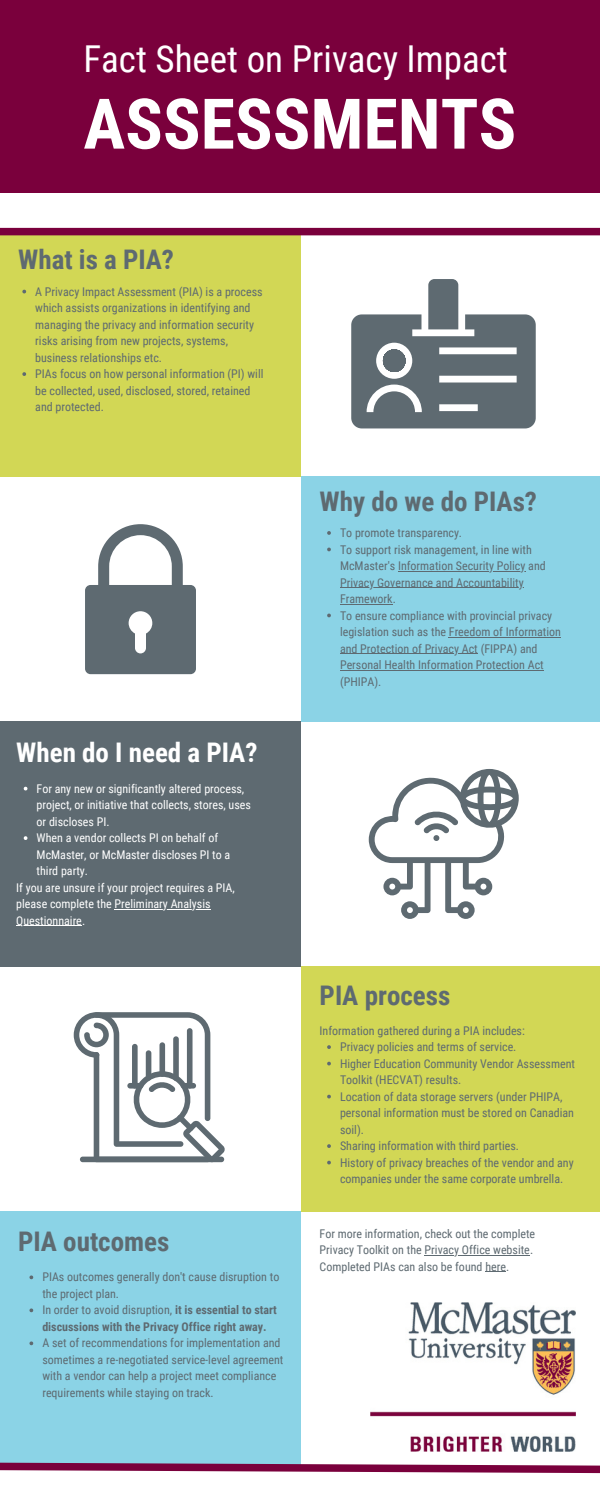
<style>
.page{position:relative;width:600px;height:1500px;background:#fff}
.page>*{position:absolute;margin:0;border:0;box-sizing:border-box;transform-origin:0 0}
.t1{font:700 69.9px "Roboto Condensed";color:#fff}
.t2{font:37.1px "Roboto Condensed";color:#fff}
.t3{font:700 27px "Roboto Condensed";color:#5e6a71}
.t4{font:700 27px "Roboto Condensed";color:#fff}
.t5{font:12px/16.5px "Roboto Condensed";color:#5e6a71}
.t6{font:12px/16.5px "Roboto Condensed";color:#fff}
.t7{font:700 12px/16.5px "Roboto Condensed";color:#5e6a71}
.s1{font-weight:400}
</style>
<div class="page">
<div style="left:0;top:0;width:600px;height:193px;background:#7a003c"></div>
<div style="left:0;top:232px;width:301px;height:245px;background:#d2d755"></div>
<div style="left:0;top:721px;width:301px;height:245px;background:#5e6a71"></div>
<div style="left:0;top:1211px;width:301px;height:255px;background:#8bd3e6"></div>
<div style="left:301px;top:477px;width:299px;height:245px;background:#8bd3e6"></div>
<div style="left:301px;top:966px;width:299px;height:245px;background:#d2d755"></div>
<svg style="left:351px;top:279px;width:185px;height:149px"></svg>
<svg style="left:85px;top:524px;width:111px;height:150px"></svg>
<svg style="left:369px;top:769px;width:150px;height:150px"></svg>
<img style="left:370px;top:1303px;width:206px;height:148px">
<svg style="left:22px;top:290px;width:4px;height:3px"></svg>
<svg style="left:22px;top:372px;width:4px;height:4px"></svg>
<svg style="left:327px;top:1045px;width:4px;height:4px"></svg>
<svg style="left:327px;top:1062px;width:4px;height:3px"></svg>
<svg style="left:327px;top:1095px;width:4px;height:3px"></svg>
<svg style="left:327px;top:1144px;width:4px;height:4px"></svg>
<svg style="left:327px;top:1161px;width:4px;height:3px"></svg>
<svg style="left:24px;top:836px;width:3px;height:4px"></svg>
<hr style="left:115px;top:909px;width:96px;height:1px;background:#fff">
<hr style="left:16px;top:925px;width:66px;height:1px;background:#fff">
<svg style="left:327px;top:531px;width:4px;height:4px"></svg>
<svg style="left:327px;top:548px;width:4px;height:3px"></svg>
<hr style="left:398px;top:571px;width:128px;height:1px;background:#5e6a71">
<hr style="left:340px;top:587px;width:184px;height:1px;background:#5e6a71">
<hr style="left:340px;top:604px;width:53px;height:1px;background:#5e6a71">
<svg style="left:327px;top:614px;width:4px;height:3px"></svg>
<hr style="left:449px;top:637px;width:112px;height:1px;background:#5e6a71">
<hr style="left:340px;top:653px;width:138px;height:1px;background:#5e6a71">
<hr style="left:340px;top:670px;width:204px;height:1px;background:#5e6a71">
<div style="left:0;top:228px;width:600px;height:7px;background:#7a003c"></div>
<svg style="left:0;top:1462px;width:600px;height:12px"></svg>
<svg style="left:74px;top:1012px;width:151px;height:150px"></svg>
<div style="left:132px;top:1044px;width:6px;height:45px;background:#5e6a71;border-radius:3px"></div>
<div style="left:146px;top:1050px;width:5px;height:31px;background:#5e6a71;border-radius:3px"></div>
<div style="left:159px;top:1042px;width:6px;height:35px;background:#5e6a71;border-radius:3px"></div>
<div style="left:173px;top:1036px;width:6px;height:45px;background:#5e6a71;border-radius:3px"></div>
<div style="left:187px;top:1028px;width:6px;height:61px;background:#5e6a71;border-radius:3px"></div>
<div style="left:181px;top:1083px;width:15px;height:6px;background:#5e6a71;border-radius:3px"></div>
<div style="left:127px;top:1083px;width:16px;height:6px;background:#5e6a71;border-radius:3px"></div>
<svg style="left:29px;top:1275px;width:4px;height:4px"></svg>
<svg style="left:29px;top:1308px;width:4px;height:4px"></svg>
<svg style="left:29px;top:1341px;width:4px;height:4px"></svg>
<hr style="left:425px;top:1255px;width:105px;height:1px;background:#5e6a71">
<svg style="left:485px;top:1271px;width:21px;height:1px"></svg>
<p class="t2" style="left:83px;top:38px;width:426px">Fact Sheet on Privacy Impact</p>
<p class="t1" style="left:83px;top:84px;width:434px">ASSESSMENTS</p>
<p class="t3" style="left:18px;top:244px;width:157px">What is a PIA?</p>
<p class="t5" style="left:35px;top:283px;width:229px">A Privacy Impact Assessment (PIA) is a process which assists organizations in identifying and managing the privacy and information security risks arising from new projects, systems, business relationships etc.</p>
<p class="t5" style="left:35px;top:366px;width:230px">PIAs focus on how personal information (PI) will be collected, used, disclosed, stored, retained and protected.</p>
<p class="t4" style="left:16px;top:736px;width:243px">When do I need a PIA?</p>
<p class="t6" style="left:37px;top:780px;width:216px">For any new or significantly altered process, project, or initiative that collects, stores, uses or discloses PI.</p>
<p class="t6" style="left:37px;top:830px;width:195px">When a vendor collects PI on behalf of<br>McMaster, or McMaster discloses PI to a third party.</p>
<p class="t6" style="left:16px;top:879px;width:220px">If you are unsure if your project requires a PIA, please complete the Preliminary Analysis<br>Questionnaire.</p>
<p class="t3" style="left:18px;top:1225px;width:153px">PIA outcomes</p>
<p class="t5" style="left:42px;top:1269px;width:239px">PIAs outcomes generally don't cause disruption to the project plan.</p>
<p class="t7" style="left:42px;top:1302px;width:236px"><span class="s1">In order to avoid disruption,</span> it is essential to start discussions with the Privacy Office right away.</p>
<p class="t5" style="left:42px;top:1335px;width:243px">A set of recommendations for implementation and sometimes a re-negotiated service-level agreement with a vendor can help a project meet compliance requirements while staying on track.</p>
<p class="t3" style="left:320px;top:486px;width:219px">Why do we do PIAs?</p>
<p class="t5" style="left:340px;top:525px;width:124px">To promote transparency.</p>
<p class="t5" style="left:340px;top:541px;width:207px">To support risk management, in line with McMaster's Information Security Policy and Privacy Governance and Accountability Framework.</p>
<p class="t5" style="left:340px;top:607px;width:222px">To ensure compliance with provincial privacy legislation such as the Freedom of Information and Protection of Privacy Act (FIPPA) and Personal Health Information Protection Act (PHIPA).</p>
<p class="t3" style="left:320px;top:980px;width:132px">PIA process</p>
<p class="t5" style="left:320px;top:1022px;width:207px">Information gathered during a PIA includes:</p>
<p class="t5" style="left:340px;top:1039px;width:178px">Privacy policies and terms of service.</p>
<p class="t5" style="left:340px;top:1055px;width:237px">Higher Education Community Vendor Assessment<br>Toolkit (HECVAT) results.</p>
<p class="t5" style="left:340px;top:1088px;width:236px">Location of data storage servers (under PHIPA, personal information must be stored on Canadian soil).</p>
<p class="t5" style="left:340px;top:1138px;width:181px">Sharing information with third parties.</p>
<p class="t5" style="left:340px;top:1154px;width:235px">History of privacy breaches of the vendor and any companies under the same corporate umbrella.</p>
<p class="t5" style="left:320px;top:1225px;width:217px">For more information, check out the complete</p>
<p class="t5" style="left:320px;top:1242px;width:215px">Privacy Toolkit on the Privacy Office website.</p>
<p class="t5" style="left:320px;top:1258px;width:191px">Completed PIAs can also be found here.</p>
</div>
